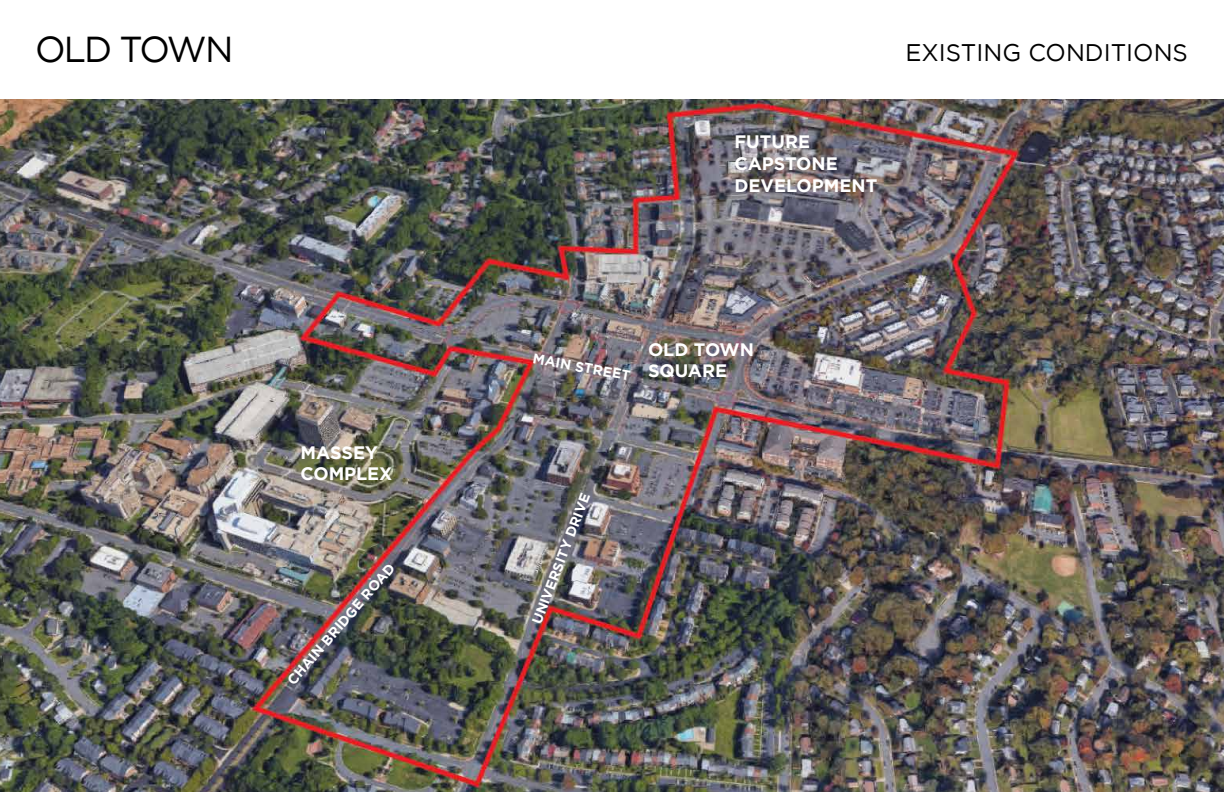
<style>
.page{position:relative;width:1224px;height:792px;background:#fff}
.page>*{position:absolute;margin:0;border:0;box-sizing:border-box;transform-origin:0 0}
.t1{font:36px "Gotham";letter-spacing:-.05em;color:#000}
.t2{font:24px "Gotham";color:#000}
.t3{font:700 18px/21.6px "Gotham";color:#fff}
.t4{font:700 14px "Gotham";color:#fff}
</style>
<div class="page">
<img style="left:0;top:99px;width:1224px;height:693px">
<h1 class="t1" style="left:35px;top:30px;width:200px">OLD TOWN</h1>
<h2 class="t2" style="left:905px;top:39px;width:284px">EXISTING CONDITIONS</h2>
<p class="t3" style="left:301px;top:441px;width:93px">MASSEY<br>COMPLEX</p>
<p class="t4" style="left:284px;top:677px;width:157px;rotate:-49deg">CHAIN BRIDGE ROAD</p>
<p class="t3" style="left:734px;top:131px;width:145px">FUTURE<br>CAPSTONE<br>DEVELOPMENT</p>
<p class="t4" style="left:534px;top:350px;width:100px;rotate:10deg">MAIN STREET</p>
<p class="t3" style="left:648px;top:338px;width:108px">OLD TOWN<br>SQUARE</p>
<p class="t4" style="left:529px;top:621px;width:140px;rotate:-69deg">UNIVERSITY DRIVE</p>
</div>
